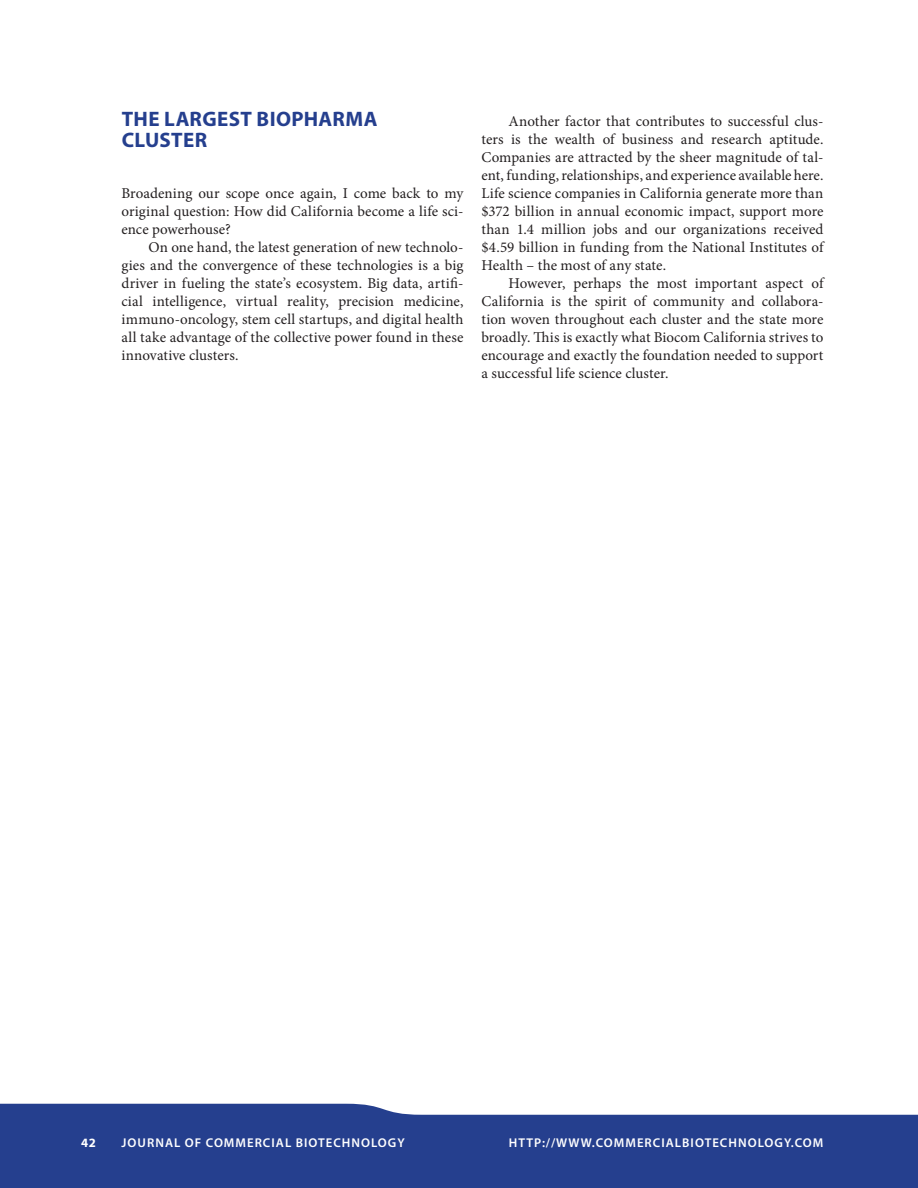
<style>
.page{position:relative;width:918px;height:1188px;background:#fff}
.page>*{position:absolute;margin:0;border:0;box-sizing:border-box;transform-origin:0 0}
.t1{font:700 21px/21px "Myriad Pro";letter-spacing:.015em;color:#253f8e}
.t2{font:15px/18px "Minion Pro";letter-spacing:.005em;color:#231f20;text-align:justify}
.t3{font:600 12.75px "Myriad Pro";letter-spacing:.08em;color:#fff}
.t4{font:700 12.75px "Myriad Pro";color:#fff}
</style>
<div class="page">
<svg style="left:0;top:1104px;width:918px;height:84px;background:#354d96"></svg>
<h1 class="t1" style="left:122px;top:108px;width:257px">THE LARGEST BIOPHARMA<br>CLUSTER</h1>
<p class="t2" style="left:122px;top:184px;width:343px">Broadening our scope once again, I come back to my original question: How did California become a life sci&shy;ence powerhouse?</p>
<p class="t2" style="left:121px;top:238px;width:344px;text-indent:27px">On one hand, the latest generation of new technolo&shy;gies and the convergence of these technologies is a big driver in fueling the state’s ecosystem. Big data, artifi&shy;cial intelligence, virtual reality, precision medicine, immuno-oncology, stem cell startups, and digital health all take advantage of the collective power found in these innovative clusters.</p>
<p class="t2" style="left:481px;top:112px;width:344px;text-indent:27px">Another factor that contributes to successful clus&shy;ters is the wealth of business and research aptitude.<br>Companies are attracted by the sheer magnitude of tal&shy;ent, funding, relationships, and experience available here.<br>Life science companies in California generate more than $372 billion in annual economic impact, support more than 1.4 million jobs and our organizations received $4.59 billion in funding from the National Institutes of Health – the most of any state.</p>
<p class="t2" style="left:481px;top:274px;width:344px;text-indent:27px">However, perhaps the most important aspect of California is the spirit of community and collabora&shy;tion woven throughout each cluster and the state more broadly. This is exactly what Biocom California strives to encourage and exactly the foundation needed to support a successful life science cluster.</p>
<p class="t4" style="left:81px;top:1134px;width:16px">42</p>
<p class="t3" style="left:122px;top:1135px;width:285px">JOURNAL OF COMMERCIAL BIOTECHNOLOGY</p>
<p class="t3" style="left:509px;top:1135px;width:316px">HTTP://WWW.COMMERCIALBIOTECHNOLOGY.COM</p>
</div>
